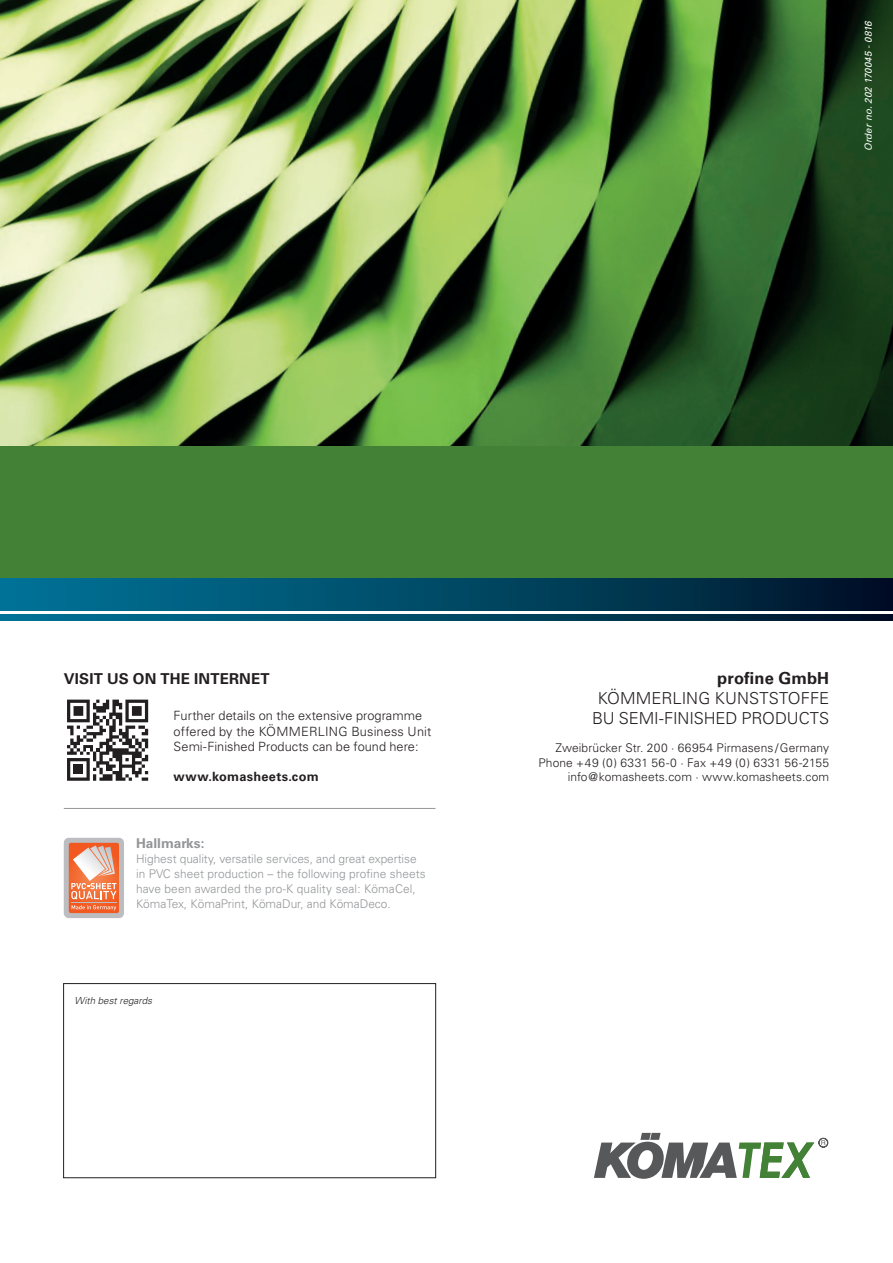
<style>
.page{position:relative;width:893px;height:1263px;background:#fff}
.page>*{position:absolute;margin:0;border:0;box-sizing:border-box;transform-origin:0 0}
.t1{font:300 16.5px/19.8px "Univers";letter-spacing:-.005em;color:#231f20;text-align:center}
.t2{font:700 16.5px "Univers";letter-spacing:.01em;color:#231f20}
.t3{font:700 15px "Univers";letter-spacing:.01em;color:#231f20}
.t4{font:700 13.5px "Univers";color:#939598}
.t5{font:300 12.75px/15.3px "Univers";letter-spacing:.005em;color:#231f20}
.t6{font:700 12.75px "Univers";letter-spacing:.02em;color:#231f20}
.t7{font:300 12px/15px "Univers";color:#939598}
.t8{font:300 12px/14.4px "Univers";letter-spacing:.01em;color:#231f20;text-align:right}
.t9{font:italic 9.75px "Univers";color:#fff}
.t10{font:italic 300 9.75px "Univers";color:#231f20}
</style>
<div class="page">
<img style="left:0;top:0;width:893px;height:446px">
<div style="left:0;top:578px;width:893px;height:32px;background:linear-gradient(to right,#00789c,#00152b)"></div>
<svg style="left:0;top:614px;width:893px;height:7px;background:#004663"></svg>
<div style="left:0;top:446px;width:893px;height:132px;background:#438136"></div>
<div style="left:63px;top:983px;width:373px;height:195px;border:1px solid #231f20"></div>
<svg style="left:594px;top:1133px;width:234px;height:46px"></svg>
<svg style="left:67px;top:699px;width:82px;height:82px"></svg>
<svg style="left:67px;top:700px;width:81px;height:81px"></svg>
<svg style="left:64px;top:838px;width:60px;height:80px"></svg>
<svg style="left:69px;top:843px;width:50px;height:70px;background:#f0936e"></svg>
<hr style="left:71px;top:902px;width:45px;height:1px;background:#bcbdc0">
<hr style="left:64px;top:808px;width:371px;height:1px;background:#939598">
<p class="t9" style="left:862px;top:151px;width:132px;rotate:-90deg">Order no. 202 170045 - 0816</p>
<p class="t3" style="left:64px;top:670px;width:207px">VISIT US ON THE INTERNET</p>
<p class="t5" style="left:174px;top:708px;width:259px">Further details on the extensive programme offered by the KÖMMERLING Business Unit<br>Semi-Finished Products can be found here:</p>
<p class="t6" style="left:174px;top:769px;width:147px">www.komasheets.com</p>
<p class="t4" style="left:136px;top:835px;width:70px">Hallmarks:</p>
<p class="t7" style="left:136px;top:851px;width:291px">Highest quality, versatile services, and great expertise in PVC sheet production – the following profine sheets have been awarded the pro-K quality seal: KömaCel, KömaTex, KömaPrint, KömaDur, and KömaDeco.</p>
<p class="t10" style="left:75px;top:995px;width:79px">With best regards</p>
<h1 class="t2" style="left:717px;top:668px;width:113px">profine GmbH</h1>
<h1 class="t1" style="left:592px;top:688px;width:239px">KÖMMERLING KUNSTSTOFFE<br>BU SEMI-FINISHED PRODUCTS</h1>
<p class="t8" style="left:538px;top:741px;width:292px">Zweibrücker Str. 200 · 66954 Pirmasens /Germany<br>Phone +49 (0) 6331 56-0 · Fax +49 (0) 6331 56-2155 info@komasheets.com · www.komasheets.com</p>
</div>
